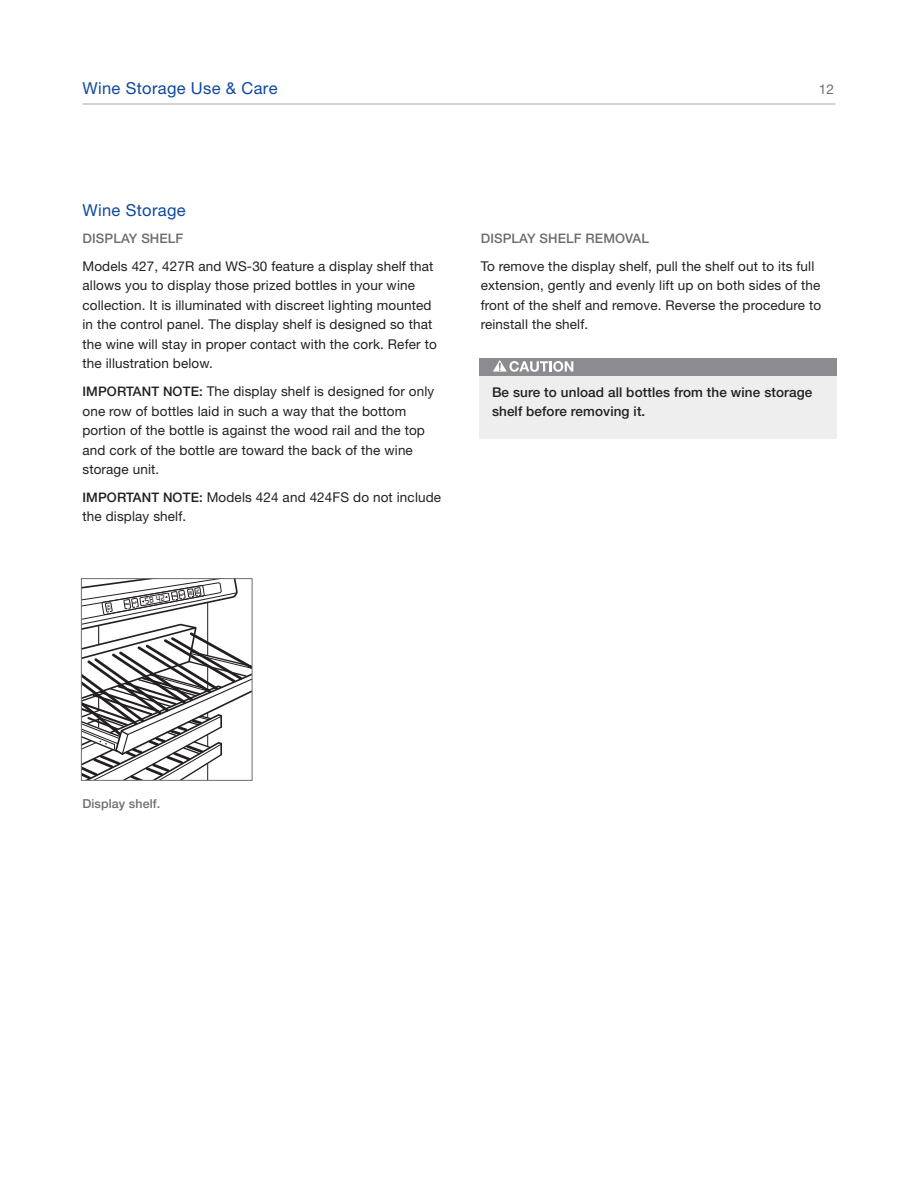
<style>
.page{position:relative;width:918px;height:1188px;background:#fff}
.page>*{position:absolute;margin:0;border:0;box-sizing:border-box;transform-origin:0 0}
.t1{font:16.5px "Helvetica Neue LT Pro";letter-spacing:.02em;color:#0f499d}
.t2{font:13.5px/19.5px "Helvetica Neue";letter-spacing:.01em;color:#231f20}
.t3{font:500 13.5px/18.8px "Helvetica Neue";letter-spacing:.01em;color:#231f20}
.t4{font:13.5px "Helvetica Neue LT Pro";color:#6c6d70}
.t5{font:500 13.2px "Helvetica Neue";letter-spacing:.01em;color:#6c6d70}
.t6{font:500 12.3px "Helvetica Neue";letter-spacing:.01em;color:#6c6d70}
.t7{font:8.55px "Russell Square";color:#231f20;scale:.8 1}
.t8{font:2.4px/2.4px "Helvetica Extra Compressed";color:#231f20;scale:.8 1}
.s1{font-weight:500;font-size:13.2px}
</style>
<div class="page">
<hr style="left:82px;top:104px;width:754px;height:1px;background:#a8a9ad">
<svg style="left:83px;top:580px;width:167px;height:199px"></svg>
<div style="left:81px;top:578px;width:171px;height:203px;border:1px solid #6c6d70"></div>
<div style="left:479px;top:359px;width:358px;height:80px;background:#eeeeef"></div>
<div style="left:479px;top:359px;width:358px;height:17px;background:#8a8c8f"></div>
<svg style="left:493px;top:360px;width:80px;height:12px"></svg>
<p class="t1" style="left:82px;top:83px;width:197px">Wine Storage Use &amp; Care</p>
<p class="t4" style="left:819px;top:85px;width:17px">12</p>
<p class="t1" style="left:82px;top:204px;width:105px">Wine Storage</p>
<p class="t5" style="left:82px;top:234px;width:102px">DISPLAY SHELF</p>
<p class="t2" style="left:82px;top:258px;width:356px">Models 427, 427R and WS-30 feature a display shelf that allows you to display those prized bottles in your wine collection. It is illuminated with discreet lighting mounted in the control panel. The display shelf is designed so that the wine will stay in proper contact with the cork. Refer to the illustration below.</p>
<p class="t2" style="left:82px;top:383px;width:353px"><span class="s1">IMPORTANT NOTE:</span> The display shelf is designed for only one row of bottles laid in such a way that the bottom portion of the bottle is against the wood rail and the top and cork of the bottle are toward the back of the wine storage unit.</p>
<p class="t2" style="left:82px;top:488px;width:360px"><span class="s1">IMPORTANT NOTE:</span> Models 424 and 424FS do not include the display shelf.</p>
<p class="t8" style="left:107px;top:606px;width:6px;rotate:-10deg">LIGHT<br>ON/OFF</p>
<p class="t8" style="left:196px;top:590px;width:6px;rotate:-10deg">UNIT<br>ON/OFF</p>
<p class="t8" style="left:188px;top:591px;width:6px;rotate:-10deg">LIGHT<br>ON/OFF</p>
<p class="t8" style="left:180px;top:594px;width:7px;rotate:-10deg">COLDER</p>
<p class="t7" style="left:144px;top:598px;width:26px;rotate:-10deg">58 42</p>
<p class="t8" style="left:172px;top:595px;width:8px;rotate:-10deg">WARMER</p>
<p class="t8" style="left:133px;top:602px;width:7px;rotate:-10deg">COLDER</p>
<p class="t8" style="left:124px;top:603px;width:8px;rotate:-10deg">WARMER</p>
<p class="t5" style="left:481px;top:234px;width:170px">DISPLAY SHELF REMOVAL</p>
<p class="t2" style="left:481px;top:258px;width:342px">To remove the display shelf, pull the shelf out to its full extension, gently and evenly lift up on both sides of the front of the shelf and remove. Reverse the procedure to reinstall the shelf.</p>
<p class="t3" style="left:492px;top:384px;width:322px">Be sure to unload all bottles from the wine storage shelf before removing it.</p>
<p class="t6" style="left:82px;top:799px;width:79px">Display shelf.</p>
</div>
